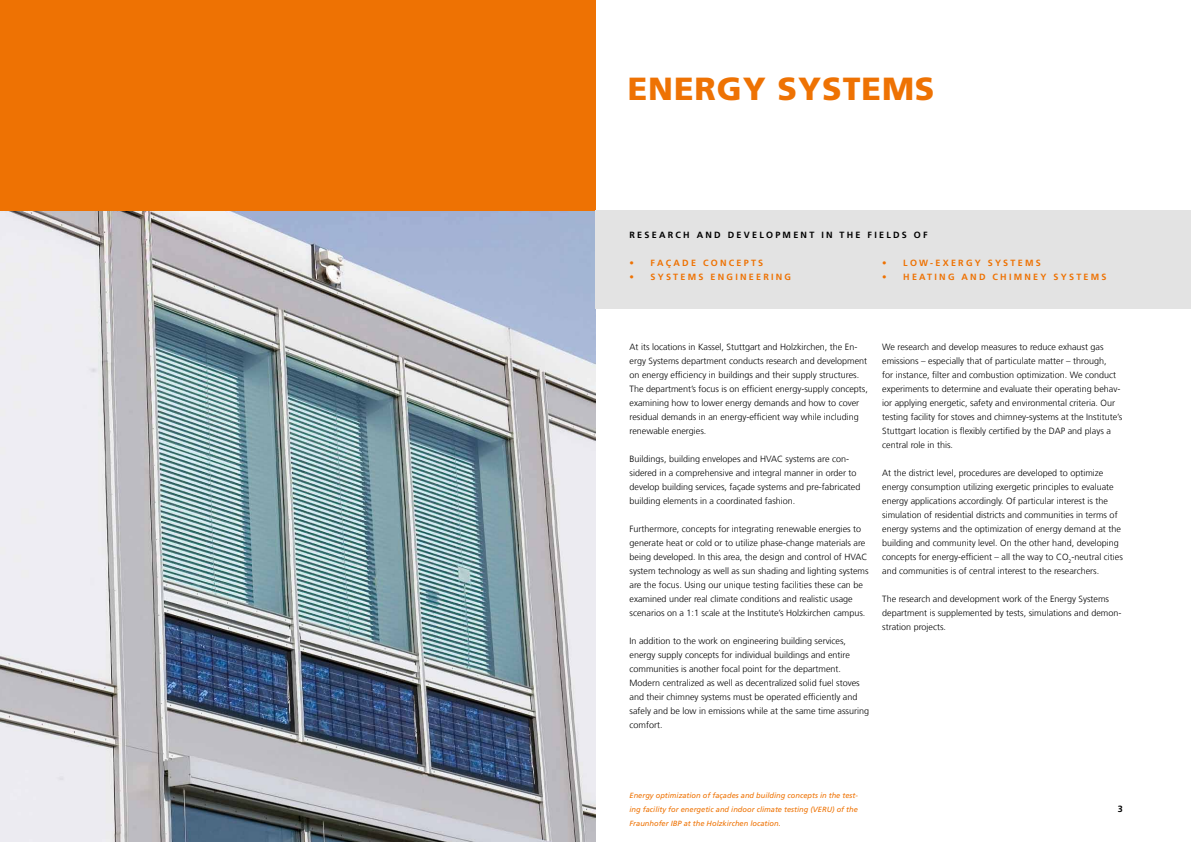
<style>
.page{position:relative;width:1191px;height:842px;background:#fff}
.page>*{position:absolute;margin:0;border:0;box-sizing:border-box;transform-origin:0 0}
.t1{font:900 32px "Frutiger LT Com";letter-spacing:.03em;color:#ee7203}
.t2{font:300 9px/14px "Frutiger LT Com";color:#000}
.t3{font:700 9px "Frutiger LT Com";letter-spacing:.25em;color:#ee7203}
.t4{font:700 9px "Frutiger LT Com";letter-spacing:.25em;color:#000}
.t5{font:italic 7.5px/14px "Frutiger";color:#ee7203;text-align:justify}
</style>
<div class="page">
<img style="left:0;top:210px;width:595px;height:632px">
<div style="left:0;top:0;width:595px;height:210px;background:#ee7203"></div>
<div style="left:595px;top:210px;width:596px;height:98px;background:#e3e3e3"></div>
<h1 class="t1" style="left:627px;top:69px;width:308px">ENERGY SYSTEMS</h1>
<p class="t4" style="left:629px;top:230px;width:300px">RESEARCH AND DEVELOPMENT IN THE FIELDS OF</p>
<p class="t3" style="left:629px;top:258px;width:135px">• FAÇADE CONCEPTS</p>
<p class="t3" style="left:629px;top:272px;width:163px">• SYSTEMS ENGINEERING</p>
<p class="t3" style="left:882px;top:258px;width:160px">• LOW-EXERGY SYSTEMS</p>
<p class="t3" style="left:882px;top:272px;width:226px">• HEATING AND CHIMNEY SYSTEMS</p>
<p class="t2" style="left:629px;top:340px;width:240px">At its locations in Kassel, Stuttgart and Holzkirchen, the En&shy;ergy Systems department conducts research and development on energy efficiency in buildings and their supply structures.<br>The department’s focus is on efficient energy-supply concepts, examining how to lower energy demands and how to cover residual demands in an energy-efficient way while including renewable energies.</p>
<p class="t2" style="left:629px;top:452px;width:232px">Buildings, building envelopes and HVAC systems are con&shy;sidered in a comprehensive and integral manner in order to develop building services, façade systems and pre-fabricated building elements in a coordinated fashion.</p>
<p class="t2" style="left:629px;top:522px;width:241px">Furthermore, concepts for integrating renewable energies to generate heat or cold or to utilize phase-change materials are being developed. In this area, the design and control of HVAC system technology as well as sun shading and lighting systems are the focus. Using our unique testing facilities these can be examined under real climate conditions and realistic usage scenarios on a 1:1 scale at the Institute’s Holzkirchen campus.</p>
<p class="t2" style="left:629px;top:634px;width:241px">In addition to the work on engineering building services, energy supply concepts for individual buildings and entire communities is another focal point for the department.<br>Modern centralized as well as decentralized solid fuel stoves and their chimney systems must be operated efficiently and safely and be low in emissions while at the same time assuring comfort.</p>
<p class="t2" style="left:882px;top:340px;width:241px">We research and develop measures to reduce exhaust gas emissions – especially that of particulate matter – through,<br>for instance, filter and combustion optimization. We conduct experiments to determine and evaluate their operating behav&shy;ior applying energetic, safety and environmental criteria. Our testing facility for stoves and chimney-systems at the Institute’s Stuttgart location is flexibly certified by the DAP and plays a central role in this.</p>
<p class="t2" style="left:882px;top:466px;width:242px">At the district level, procedures are developed to optimize energy consumption utilizing exergetic principles to evaluate energy applications accordingly. Of particular interest is the simulation of residential districts and communities in terms of energy systems and the optimization of energy demand at the building and community level. On the other hand, developing concepts for energy-efficient – all the way to CO<sub>2</sub>-neutral cities and communities is of central interest to the researchers.</p>
<p class="t2" style="left:882px;top:592px;width:241px">The research and development work of the Energy Systems department is supplemented by tests, simulations and demon&shy;stration projects.</p>
<p class="t5" style="left:629px;top:788px;width:230px">Energy optimization of façades and building concepts in the test&shy;ing facility for energetic and indoor climate testing (VERU) of the Fraunhofer IBP at the Holzkirchen location.</p>
<p class="t4" style="left:1118px;top:803px;width:7px">3</p>
</div>
